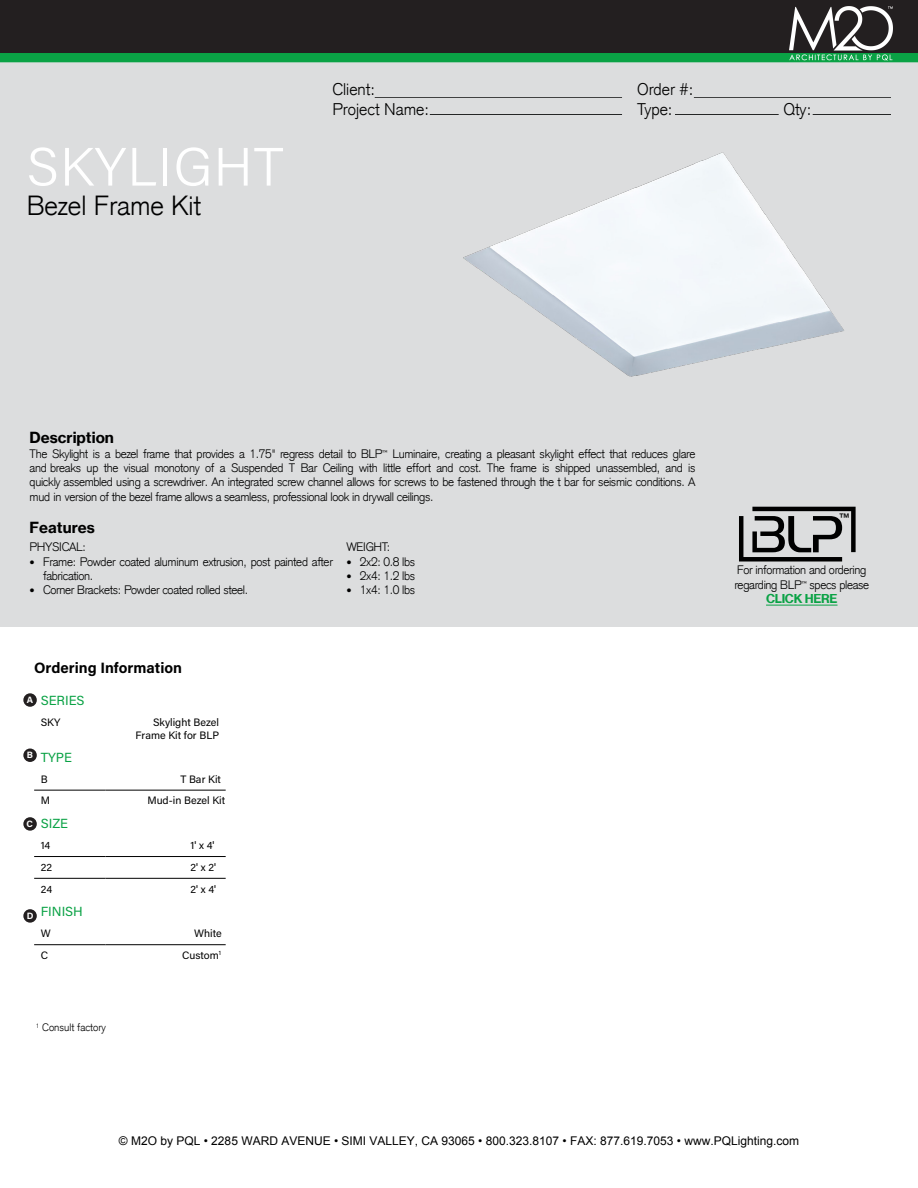
<style>
.page{position:relative;width:918px;height:1188px;background:#fff}
.page>*{position:absolute;margin:0;border:0;box-sizing:border-box;transform-origin:0 0}
.t1{font:300 54px "Acumin Pro";letter-spacing:.02em;color:#fff}
.t2{font:300 27px "Akzidenz Grotesk CE";color:#000}
.t3{font:18px "Acumin Pro";color:#000}
.t4{font:300 16.5px/19.8px "Akzidenz Grotesk CE";color:#000}
.t5{font:700 15px "Acumin Pro";color:#000}
.t6{font:15px "N Haas Grotesk TX Pro 75 Bd";color:#000}
.t7{font:13.2px "Acumin Pro";color:#0aa245}
.t8{font:300 12px/14.4px "Akzidenz Grotesk CE";letter-spacing:-.025em;color:#000}
.t9{font:12px "Arial";color:#000}
.t10{font:12px "N Haas Grotesk TX Pro 75 Bd";letter-spacing:-.025em;color:#0aa245}
.t11{font:10.8px/12.9px "Acumin Pro";color:#000;text-align:right}
.t12{font:300 10.5px "Akzidenz Grotesk CE";color:#000}
.t13{font:700 9.15px "Acumin Pro";color:#fff}
.s1{font-family:"Minion Pro";font-weight:400}
.s2{font-family:"Helvetica Neue LT Com";font-weight:100;font-stretch:condensed;font-size:10.5px}
</style>
<div class="page">
<div style="left:0;top:0;width:918px;height:626px;background:#dcddde"></div>
<hr style="left:375px;top:97px;width:247px;height:1px;background:#000">
<hr style="left:694px;top:97px;width:197px;height:1px;background:#000">
<hr style="left:430px;top:114px;width:192px;height:1px;background:#000">
<hr style="left:675px;top:114px;width:104px;height:1px;background:#000">
<hr style="left:813px;top:114px;width:78px;height:1px;background:#000">
<img style="left:463px;top:152px;width:381px;height:225px">
<div style="left:23px;top:693px;width:14px;height:14px;background:#231f20;border-radius:50%"></div>
<div style="left:23px;top:749px;width:14px;height:13px;background:#231f20;border-radius:50%"></div>
<div style="left:23px;top:817px;width:14px;height:14px;background:#231f20;border-radius:50%"></div>
<div style="left:23px;top:909px;width:14px;height:14px;background:#231f20;border-radius:50%"></div>
<hr style="left:34px;top:856px;width:72px;height:1px;background:#000">
<hr style="left:106px;top:856px;width:120px;height:1px;background:#000">
<hr style="left:34px;top:878px;width:72px;height:1px;background:#000">
<hr style="left:106px;top:878px;width:120px;height:1px;background:#000">
<hr style="left:34px;top:944px;width:72px;height:1px;background:#000">
<hr style="left:106px;top:944px;width:120px;height:1px;background:#000">
<hr style="left:34px;top:790px;width:72px;height:1px;background:#000">
<hr style="left:106px;top:790px;width:120px;height:1px;background:#000">
<hr style="left:766px;top:605px;width:72px;height:1px;background:#0aa245">
<svg style="left:739px;top:507px;width:117px;height:55px"></svg>
<div style="left:0;top:0;width:918px;height:54px;background:#231f20"></div>
<div style="left:0;top:54px;width:918px;height:7px;background:#0aa245"></div>
<img style="left:789px;top:7px;width:104px;height:54px">
<h1 class="t1" style="left:27px;top:130px;width:258px">SKYLIGHT</h1>
<h2 class="t2" style="left:27px;top:188px;width:176px">Bezel Frame Kit</h2>
<h3 class="t4" style="left:333px;top:79px;width:98px">Client:<br>Project Name:</h3>
<h3 class="t4" style="left:637px;top:79px;width:58px">Order #:<br>Type:</h3>
<h3 class="t4" style="left:783px;top:99px;width:29px">Qty:</h3>
<p class="t6" style="left:30px;top:428px;width:86px">Description</p>
<p class="t8" style="left:30px;top:446px;width:667px;text-align:justify">The Skylight is a bezel frame that provides a 1.75" regress detail to BLP<span class="s1">™</span> Luminaire, creating a pleasant skylight effect that reduces glare and breaks up the visual monotony of a Suspended T Bar Ceiling with little effort and cost. The frame is shipped unassembled, and is quickly assembled using a screwdriver. An integrated screw channel allows for screws to be fastened through the t bar for seismic conditions. A mud in version of the bezel frame allows a seamless, professional look in drywall ceilings.</p>
<p class="t6" style="left:30px;top:518px;width:67px">Features</p>
<p class="t8" style="left:30px;top:540px;width:58px">PHYSICAL:</p>
<p class="t8" style="left:43px;top:554px;width:291px;text-indent:-14px"><span class="s2">•</span> Frame: Powder coated aluminum extrusion, post painted after fabrication.</p>
<p class="t8" style="left:30px;top:583px;width:220px"><span class="s2">•</span> Corner Brackets: Powder coated rolled steel.</p>
<p class="t8" style="left:346px;top:540px;width:45px">WEIGHT:</p>
<p class="t8" style="left:346px;top:554px;width:70px"><span class="s2">•</span> 2x2: 0.8 lbs</p>
<p class="t8" style="left:346px;top:568px;width:70px"><span class="s2">•</span> 2x4: 1.2 lbs</p>
<p class="t8" style="left:346px;top:583px;width:70px"><span class="s2">•</span> 1x4: 1.0 lbs</p>
<p class="t5" style="left:34px;top:658px;width:149px">Ordering Information</p>
<p class="t7" style="left:41px;top:691px;width:45px">SERIES</p>
<p class="t11" style="left:41px;top:715px;width:21px">SKY</p>
<p class="t11" style="left:136px;top:715px;width:85px">Skylight Bezel<br>Frame Kit for BLP</p>
<p class="t7" style="left:41px;top:748px;width:33px">TYPE</p>
<p class="t11" style="left:41px;top:772px;width:8px">B</p>
<p class="t11" style="left:180px;top:772px;width:42px">T Bar Kit</p>
<p class="t11" style="left:41px;top:794px;width:11px">M</p>
<p class="t11" style="left:147px;top:794px;width:79px">Mud-in Bezel Kit</p>
<p class="t7" style="left:41px;top:814px;width:29px">SIZE</p>
<p class="t11" style="left:41px;top:838px;width:11px">14</p>
<p class="t11" style="left:191px;top:838px;width:25px">1' x 4'</p>
<p class="t11" style="left:41px;top:860px;width:13px">22</p>
<p class="t11" style="left:191px;top:860px;width:27px">2' x 2'</p>
<p class="t11" style="left:41px;top:882px;width:13px">24</p>
<p class="t11" style="left:191px;top:882px;width:27px">2' x 4'</p>
<p class="t7" style="left:41px;top:902px;width:44px">FINISH</p>
<p class="t11" style="left:41px;top:927px;width:12px">W</p>
<p class="t11" style="left:194px;top:927px;width:29px">White</p>
<p class="t11" style="left:41px;top:948px;width:9px">C</p>
<p class="t11" style="left:182px;top:948px;width:41px">Custom<sup>1</sup></p>
<p class="t13" style="left:27px;top:693px;width:8px">A</p>
<p class="t13" style="left:27px;top:749px;width:8px">B</p>
<p class="t13" style="left:27px;top:817px;width:8px">C</p>
<p class="t13" style="left:27px;top:909px;width:8px">D</p>
<p class="t12" style="left:36px;top:1021px;width:72px"><sup>1</sup> Consult factory</p>
<h3 class="t3" style="left:840px;top:507px;width:10px">™</h3>
<p class="t8" style="left:734px;top:563px;width:136px">For information and ordering regarding BLP<span class="s1">™</span> specs please</p>
<p class="t10" style="left:766px;top:591px;width:73px">CLICK HERE</p>
<p class="t9" style="left:119px;top:1133px;width:682px">© M2O by PQL • 2285 WARD AVENUE • SIMI VALLEY, CA 93065 • 800.323.8107 • FAX: 877.619.7053 • www.PQLighting.com</p>
</div>
